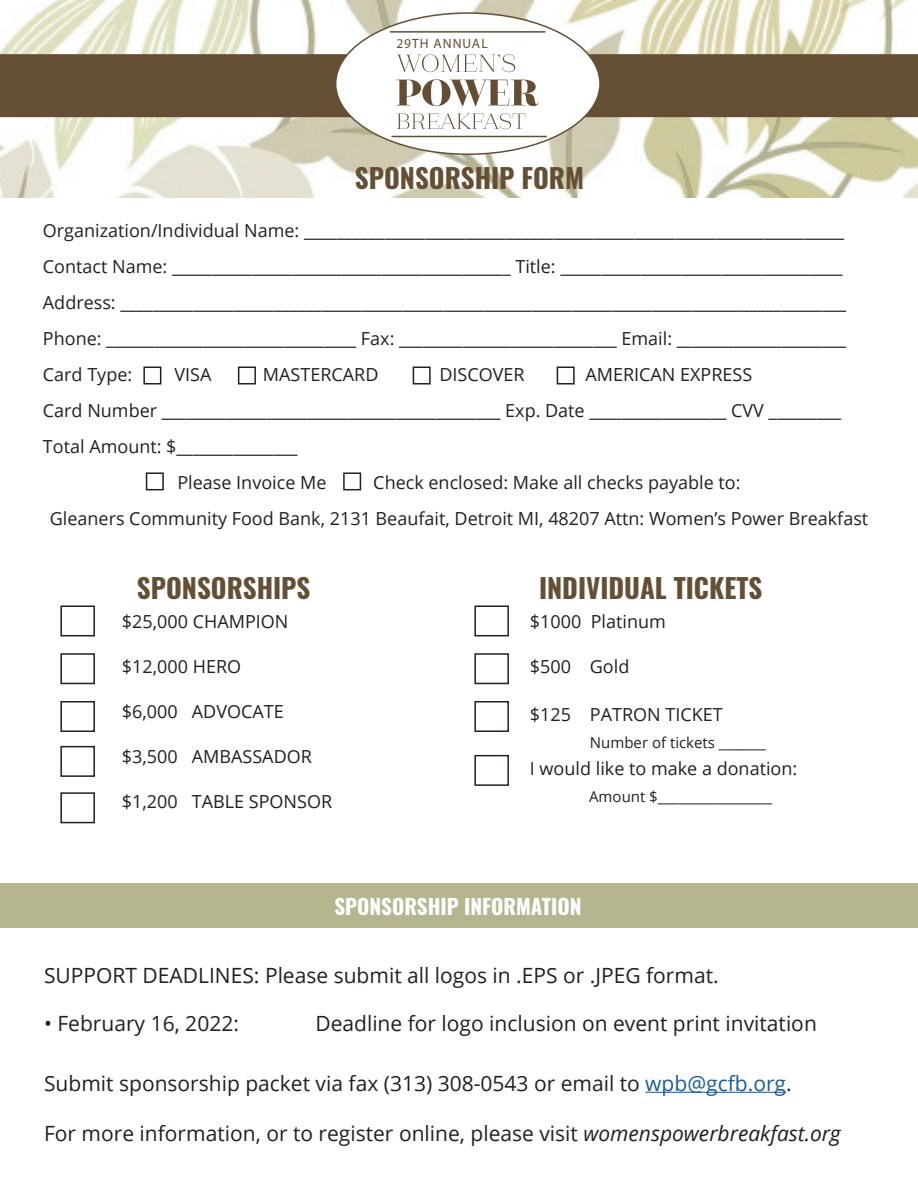
<style>
.page{position:relative;width:918px;height:1188px;background:#fff}
.page>*{position:absolute;margin:0;border:0;box-sizing:border-box;transform-origin:0 0}
.t1{font:700 27px "Oswald";color:#644f34}
.t2{font:21px "Open Sans";color:#231f20}
.t3{font:700 21px "Oswald";color:#fff}
.t4{font:18px/36px "Open Sans";color:#231f20}
.t5{font:15px "Open Sans";color:#231f20}
.t6{font:13.5px "Myriad Pro";letter-spacing:.08em;color:#634e34}
.s1{color:#175d9e}
.s2{font-style:italic}
</style>
<div class="page">
<img style="left:0;top:0;width:918px;height:197px">
<hr style="left:645px;top:1092px;width:141px;height:1px;background:#175d9e">
<div style="left:60px;top:605px;width:35px;height:31px;border:2px solid #231f20"></div>
<div style="left:60px;top:653px;width:35px;height:31px;border:2px solid #231f20"></div>
<div style="left:60px;top:701px;width:35px;height:31px;border:2px solid #231f20"></div>
<div style="left:60px;top:746px;width:35px;height:31px;border:2px solid #231f20"></div>
<div style="left:60px;top:792px;width:35px;height:31px;border:2px solid #231f20"></div>
<div style="left:474px;top:605px;width:35px;height:31px;border:2px solid #231f20"></div>
<div style="left:474px;top:653px;width:35px;height:31px;border:2px solid #231f20"></div>
<div style="left:0;top:883px;width:918px;height:45px;background:#b5b690"></div>
<div style="left:143px;top:367px;width:18px;height:18px;border:2px solid #231f20"></div>
<div style="left:238px;top:367px;width:18px;height:18px;border:2px solid #231f20"></div>
<div style="left:413px;top:367px;width:18px;height:18px;border:2px solid #231f20"></div>
<div style="left:557px;top:367px;width:18px;height:18px;border:2px solid #231f20"></div>
<div style="left:146px;top:472px;width:18px;height:18px;border:2px solid #231f20"></div>
<div style="left:343px;top:472px;width:18px;height:18px;border:2px solid #231f20"></div>
<div style="left:0;top:54px;width:918px;height:63px;background:#644f34"></div>
<div style="left:474px;top:755px;width:35px;height:31px;border:2px solid #231f20"></div>
<div style="left:474px;top:701px;width:35px;height:31px;border:2px solid #231f20"></div>
<div style="left:336px;top:13px;width:264px;height:141px;background:#fff;border-radius:50%"></div>
<svg style="left:397px;top:54px;width:118px;height:18px"></svg>
<svg style="left:397px;top:113px;width:129px;height:16px"></svg>
<svg style="left:396px;top:79px;width:143px;height:27px"></svg>
<hr style="left:390px;top:31px;width:155px;height:2px;background:#634e34">
<hr style="left:391px;top:136px;width:156px;height:1px;background:#634e34">
<p class="t6" style="left:396px;top:35px;width:93px">29TH ANNUAL</p>
<h1 class="t1" style="left:355px;top:160px;width:231px">SPONSORSHIP FORM</h1>
<p class="t4" style="left:43px;top:212px;width:805px">Organization/Individual Name: ___________________________________________________________________ Contact Name: __________________________________________ Title: ___________________________________ Address: __________________________________________________________________________________________ Phone: _______________________________ Fax: ___________________________ Email: _____________________ Card Type:</p>
<p class="t4" style="left:174px;top:356px;width:39px">VISA</p>
<p class="t4" style="left:263px;top:356px;width:117px">MASTERCARD</p>
<p class="t4" style="left:439px;top:356px;width:87px">DISCOVER</p>
<p class="t4" style="left:585px;top:356px;width:168px">AMERICAN EXPRESS</p>
<p class="t4" style="left:43px;top:392px;width:800px">Card Number __________________________________________ Exp. Date _________________ CVV _________</p>
<p class="t4" style="left:43px;top:428px;width:256px">Total Amount: $_______________</p>
<p class="t4" style="left:177px;top:464px;width:151px">Please Invoice Me</p>
<p class="t4" style="left:50px;top:464px;width:820px;text-indent:324px">Check enclosed: Make all checks payable to:<br>Gleaners Community Food Bank, 2131 Beaufait, Detroit MI, 48207 Attn: Women’s Power Breakfast</p>
<h1 class="t1" style="left:137px;top:570px;width:175px">SPONSORSHIPS</h1>
<h1 class="t1" style="left:539px;top:570px;width:225px">INDIVIDUAL TICKETS</h1>
<p class="t4" style="left:122px;top:603px;width:168px">$25,000 CHAMPION</p>
<p class="t4" style="left:122px;top:648px;width:121px">$12,000 HERO</p>
<p class="t4" style="left:122px;top:693px;width:163px">$6,000 ADVOCATE</p>
<p class="t4" style="left:122px;top:738px;width:192px">$3,500 AMBASSADOR</p>
<p class="t4" style="left:122px;top:783px;width:212px">$1,200 TABLE SPONSOR</p>
<p class="t4" style="left:530px;top:603px;width:137px">$1000 Platinum</p>
<p class="t4" style="left:530px;top:648px;width:101px">$500 Gold</p>
<p class="t4" style="left:530px;top:696px;width:194px">$125 PATRON TICKET</p>
<p class="t5" style="left:590px;top:733px;width:178px">Number of tickets _______</p>
<p class="t4" style="left:530px;top:750px;width:269px">I would like to make a donation:</p>
<p class="t5" style="left:589px;top:787px;width:184px">Amount $_________________</p>
<p class="t3" style="left:335px;top:892px;width:249px">SPONSORSHIP INFORMATION</p>
<p class="t2" style="left:44px;top:961px;width:676px">SUPPORT DEADLINES: Please submit all logos in .EPS or .JPEG format.</p>
<p class="t2" style="left:44px;top:1009px;width:196px">• February 16, 2022:</p>
<p class="t2" style="left:315px;top:1009px;width:503px">Deadline for logo inclusion on event print invitation</p>
<p class="t2" style="left:44px;top:1069px;width:749px">Submit sponsorship packet via fax (313) 308-0543 or email to <span class="s1">wpb@gcfb.org</span>.</p>
<p class="t2" style="left:44px;top:1119px;width:798px">For more information, or to register online, please visit <span class="s2">womenspowerbreakfast.org</span></p>
</div>
